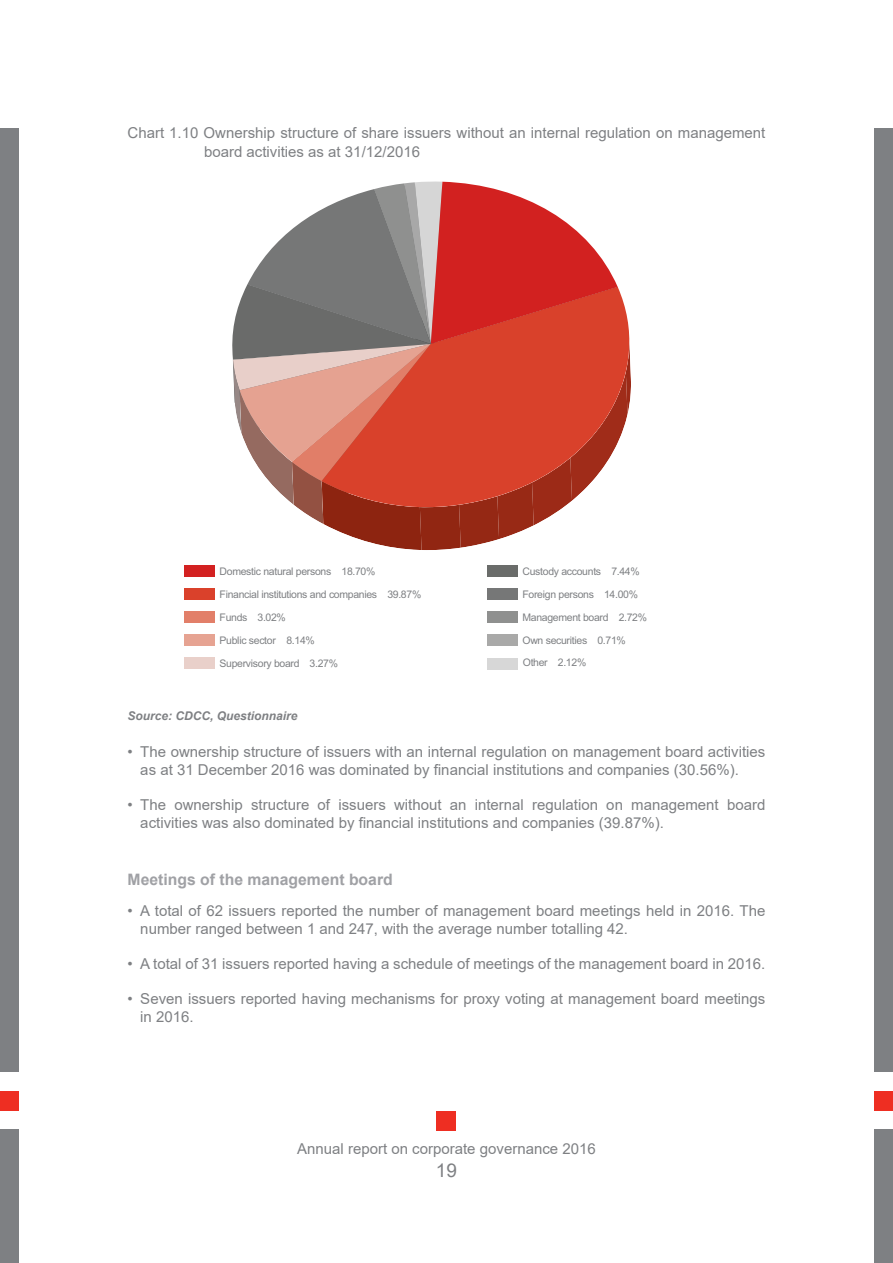
<style>
.page{position:relative;width:893px;height:1263px;background:#fff}
.page>*{position:absolute;margin:0;border:0;box-sizing:border-box;transform-origin:0 0}
.t1{font:18.9px "Arial";color:#7e8083}
.podnaslov2{font:700 15.75px "Arial";color:#a0a1a5}
.text{font:15px/18px "Arial";color:#7e8083}
.t2{font:italic 700 12px "Arial";color:#7e8083}
.t3{font:10.5px/23.1px "Arial";letter-spacing:-.03em;color:#7e8083}
</style>
<div class="page">
<div style="left:874px;top:1091px;width:19px;height:19px;background:#ee2e22"></div>
<div style="left:0;top:1091px;width:19px;height:19px;background:#ee2e22"></div>
<div style="left:874px;top:1129px;width:19px;height:134px;background:#7e8083"></div>
<div style="left:0;top:1129px;width:19px;height:134px;background:#7e8083"></div>
<div style="left:874px;top:128px;width:19px;height:944px;background:#7e8083"></div>
<div style="left:0;top:128px;width:19px;height:944px;background:#7e8083"></div>
<div style="left:437px;top:1111px;width:19px;height:19px;background:#ee2e22"></div>
<svg style="left:232px;top:182px;width:386px;height:368px"></svg>
<svg style="left:322px;top:287px;width:309px;height:221px;background:#cc5343"></svg>
<div style="left:184px;top:565px;width:31px;height:12px;background:#d32121"></div>
<div style="left:487px;top:565px;width:30px;height:12px;background:#6a6c6a"></div>
<div style="left:487px;top:588px;width:30px;height:12px;background:#767777"></div>
<div style="left:487px;top:612px;width:30px;height:11px;background:#8f908f"></div>
<div style="left:487px;top:635px;width:30px;height:11px;background:#a9a9a8"></div>
<div style="left:184px;top:588px;width:31px;height:12px;background:#da412b"></div>
<div style="left:184px;top:612px;width:31px;height:11px;background:#e27f69"></div>
<div style="left:184px;top:635px;width:31px;height:11px;background:#e6a392"></div>
<div style="left:184px;top:658px;width:31px;height:11px;background:#e9d0ca"></div>
<div style="left:487px;top:658px;width:30px;height:11px;background:#d7d7d7"></div>
<p class="text" style="left:204px;top:124px;width:563px;text-indent:-76px">Chart 1.10 Ownership structure of share issuers without an internal regulation on management board activities as at 31/12/2016</p>
<p class="t3" style="left:220px;top:560px;width:157px">Domestic natural persons 18.70%</p>
<p class="t3" style="left:220px;top:583px;width:203px">Financial institutions and companies 39.87%<br>Funds 3.02%<br>Public sector 8.14%<br>Supervisory board 3.27%</p>
<p class="t3" style="left:522px;top:560px;width:126px">Custody accounts 7.44%<br>Foreign persons 14.00%<br>Management board 2.72%<br>Own securities 0.71%</p>
<p class="t3" style="left:523px;top:651px;width:65px">Other 2.12%</p>
<p class="t2" style="left:128px;top:708px;width:172px">Source: CDCC, Questionnaire</p>
<p class="text" style="left:140px;top:743px;width:627px;text-indent:-13px">• The ownership structure of issuers with an internal regulation on management board activities as at 31 December 2016 was dominated by financial institutions and companies (30.56%).</p>
<p class="text" style="left:140px;top:796px;width:627px;text-indent:-13px">• The ownership structure of issuers without an internal regulation on management board activities was also dominated by financial institutions and companies (39.87%).</p>
<p class="podnaslov2" style="left:128px;top:869px;width:267px">Meetings of the management board</p>
<p class="text" style="left:140px;top:902px;width:627px;text-indent:-13px">• A total of 62 issuers reported the number of management board meetings held in 2016. The number ranged between 1 and 247, with the average number totalling 42.</p>
<p class="text" style="left:128px;top:955px;width:639px">• A total of 31 issuers reported having a schedule of meetings of the management board in 2016.</p>
<p class="text" style="left:140px;top:990px;width:627px;text-indent:-13px">• Seven issuers reported having mechanisms for proxy voting at management board meetings in 2016.</p>
<p class="text" style="left:297px;top:1139px;width:300px">Annual report on corporate governance 2016</p>
<p class="t1" style="left:436px;top:1157px;width:23px">19</p>
</div>
